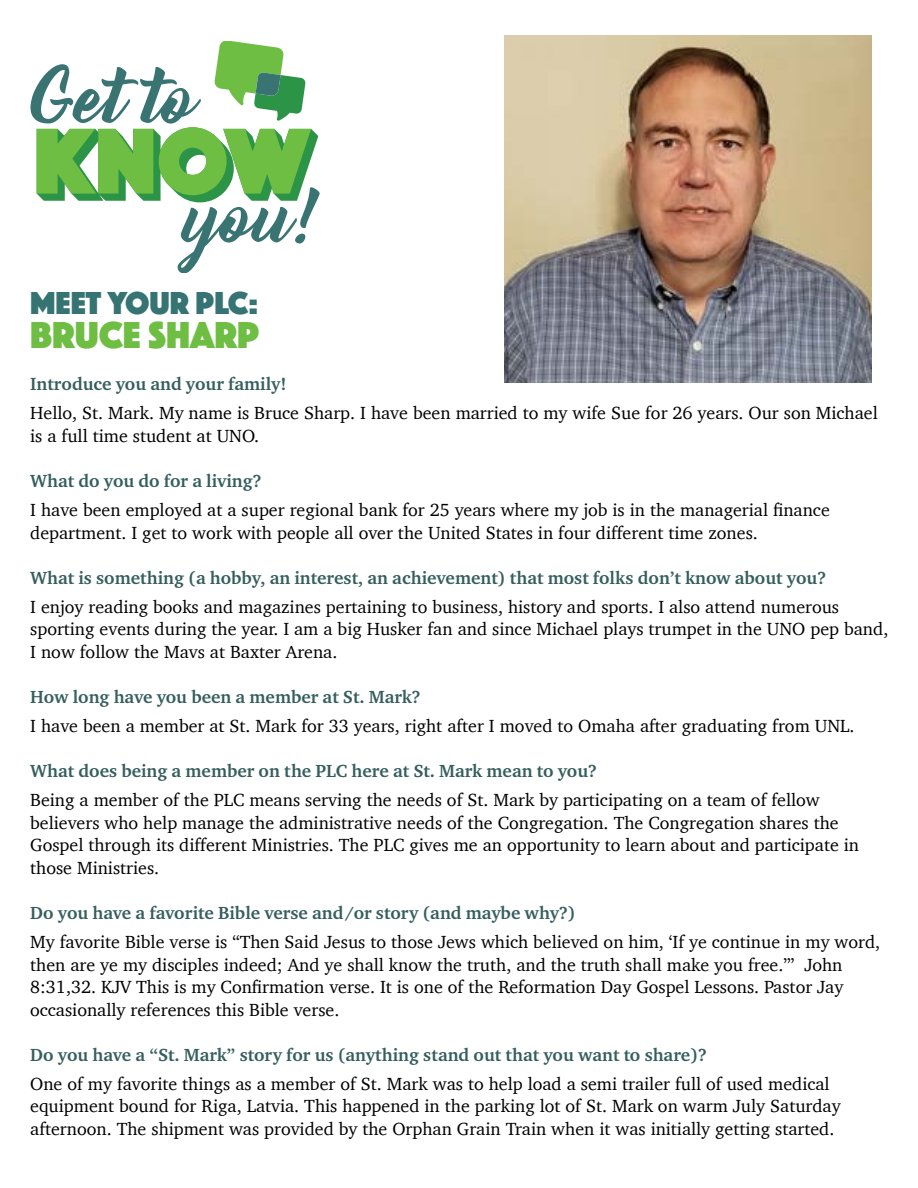
<style>
.page{position:relative;width:918px;height:1188px;background:#fff}
.page>*{position:absolute;margin:0;border:0;box-sizing:border-box;transform-origin:0 0}
.t1{font:39px "Phosphate Solid";color:#6fbe44}
.t2{font:33px "Phosphate Solid";color:#357473}
.t3{font:18px/22.5px "Charter";color:#000}
.t4{font:700 18px "Charter ITC";color:#355e5e}
</style>
<div class="page">
<svg style="left:30px;top:41px;width:290px;height:231px"></svg>
<img style="left:504px;top:36px;width:367px;height:346px">
<h2 class="t2" style="left:30px;top:279px;width:229px">MEET YOUR PLC:</h2>
<h1 class="t1" style="left:30px;top:307px;width:231px">BRUCE SHARP</h1>
<p class="t4" style="left:30px;top:373px;width:258px">Introduce you and your family!</p>
<p class="t3" style="left:30px;top:402px;width:849px">Hello, St. Mark. My name is Bruce Sharp. I have been married to my wife Sue for 26 years. Our son Michael is a full time student at UNO.</p>
<p class="t4" style="left:30px;top:470px;width:233px">What do you do for a living?</p>
<p class="t3" style="left:30px;top:498px;width:801px">I have been employed at a super regional bank for 25 years where my job is in the managerial finance department. I get to work with people all over the United States in four different time zones.</p>
<p class="t4" style="left:30px;top:566px;width:797px">What is something (a hobby, an interest, an achievement) that most folks don’t know about you?</p>
<p class="t3" style="left:30px;top:595px;width:860px">I enjoy reading books and magazines pertaining to business, history and sports. I also attend numerous sporting events during the year. I am a big Husker fan and since Michael plays trumpet in the UNO pep band,<br>I now follow the Mavs at Baxter Arena.</p>
<p class="t4" style="left:30px;top:686px;width:392px">How long have you been a member at St. Mark?</p>
<p class="t3" style="left:30px;top:714px;width:826px">I have been a member at St. Mark for 33 years, right after I moved to Omaha after graduating from UNL.</p>
<p class="t4" style="left:30px;top:760px;width:568px">What does being a member on the PLC here at St. Mark mean to you?</p>
<p class="t3" style="left:30px;top:789px;width:830px">Being a member of the PLC means serving the needs of St. Mark by participating on a team of fellow believers who help manage the administrative needs of the Congregation. The Congregation shares the Gospel through its different Ministries. The PLC gives me an opportunity to learn about and participate in those Ministries.</p>
<p class="t4" style="left:30px;top:902px;width:547px">Do you have a favorite Bible verse and/or story (and maybe why?)</p>
<p class="t3" style="left:30px;top:930px;width:852px">My favorite Bible verse is “Then Said Jesus to those Jews which believed on him, ‘If ye continue in my word, then are ye my disciples indeed; And ye shall know the truth, and the truth shall make you free.’” John 8:31,32. KJV This is my Confirmation verse. It is one of the Reformation Day Gospel Lessons. Pastor Jay occasionally references this Bible verse.</p>
<p class="t4" style="left:30px;top:1043px;width:678px">Do you have a “St. Mark” story for us (anything stand out that you want to share)?</p>
<p class="t3" style="left:30px;top:1072px;width:812px">One of my favorite things as a member of St. Mark was to help load a semi trailer full of used medical equipment bound for Riga, Latvia. This happened in the parking lot of St. Mark on warm July Saturday afternoon. The shipment was provided by the Orphan Grain Train when it was initially getting started.</p>
</div>
